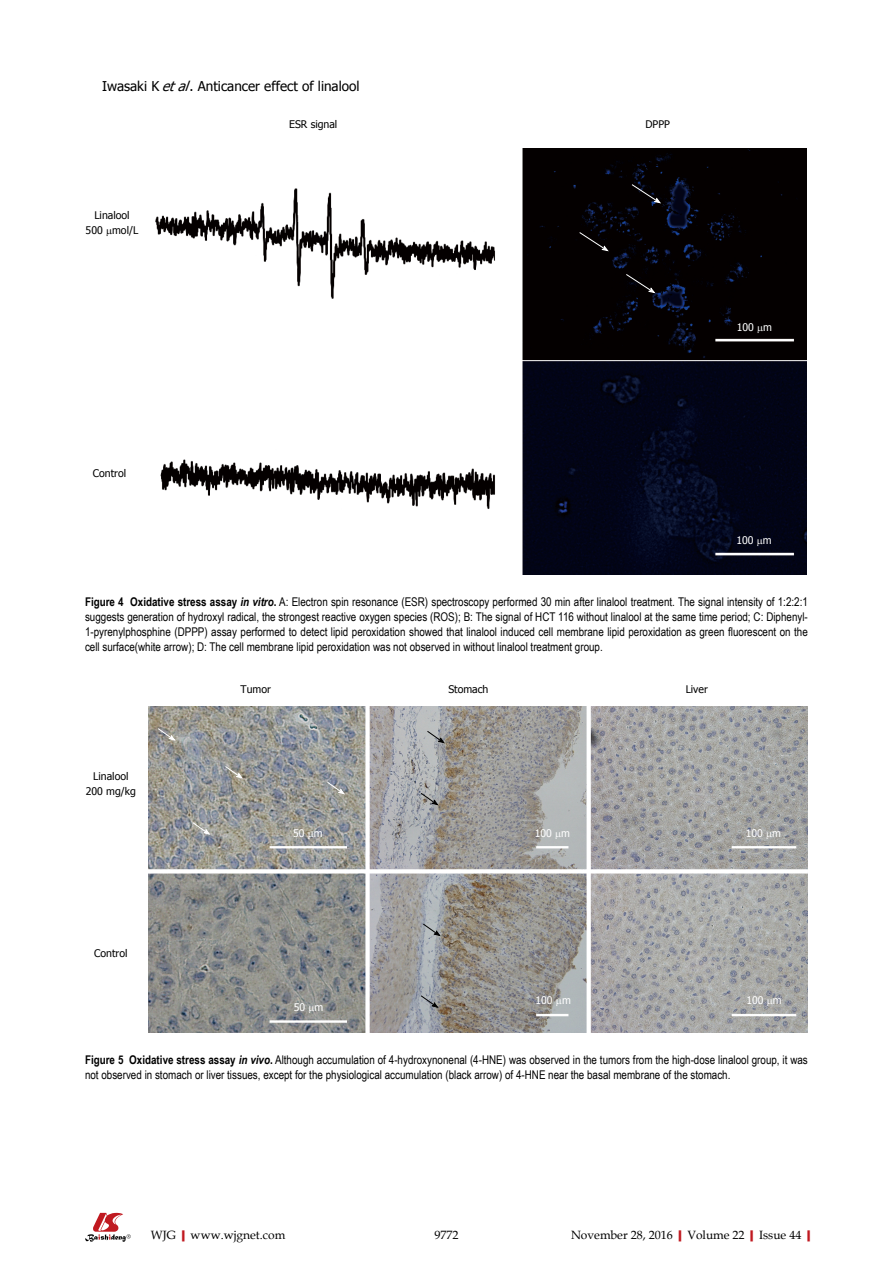
<style>
.page{position:relative;width:893px;height:1263px;background:#fff}
.page>*{position:absolute;margin:0;border:0;box-sizing:border-box;transform-origin:0 0}
.t1{font:13.5px "Tahoma";color:#000}
.t2{font:12px/15px "Arial Narrow";color:#000;text-align:justify}
.t3{font:12px "Book Antiqua";color:#000}
.t4{font:10.5px/15px "Tahoma";color:#000;text-align:center}
.t5{font:10.5px "Tahoma";color:#fff}
.s1{font-style:italic}
.s2{font-weight:700}
.s3{font-weight:700;font-style:italic}
.s4{font-weight:700;color:#c01920}
</style>
<div class="page">
<svg style="left:85px;top:1213px;width:46px;height:29px"></svg>
<img style="left:155px;top:149px;width:652px;height:425px">
<img style="left:148px;top:706px;width:660px;height:326px">
<svg style="left:626px;top:274px;width:29px;height:19px"></svg>
<svg style="left:579px;top:232px;width:29px;height:19px"></svg>
<svg style="left:631px;top:184px;width:29px;height:19px"></svg>
<svg style="left:148px;top:869px;width:660px;height:4px"></svg>
<div style="left:365px;top:702px;width:5px;height:332px;background:#fff"></div>
<svg style="left:587px;top:706px;width:4px;height:327px"></svg>
<svg style="left:158px;top:728px;width:17px;height:13px"></svg>
<svg style="left:225px;top:766px;width:17px;height:12px"></svg>
<svg style="left:192px;top:822px;width:18px;height:13px"></svg>
<svg style="left:327px;top:782px;width:17px;height:12px"></svg>
<svg style="left:427px;top:731px;width:17px;height:12px"></svg>
<svg style="left:421px;top:793px;width:17px;height:12px"></svg>
<svg style="left:423px;top:923px;width:17px;height:13px"></svg>
<svg style="left:420px;top:995px;width:18px;height:13px"></svg>
<svg style="left:758px;top:326px;width:5px;height:7px"></svg>
<svg style="left:757px;top:539px;width:6px;height:7px"></svg>
<svg style="left:308px;top:832px;width:6px;height:7px"></svg>
<svg style="left:309px;top:1006px;width:5px;height:7px"></svg>
<svg style="left:556px;top:832px;width:5px;height:7px"></svg>
<svg style="left:557px;top:999px;width:5px;height:7px"></svg>
<svg style="left:767px;top:832px;width:5px;height:7px"></svg>
<svg style="left:768px;top:999px;width:5px;height:7px"></svg>
<p class="t1" style="left:102px;top:77px;width:259px">Iwasaki K <span class="s1">etal</span>. Anticancer effect of linalool</p>
<p class="t4" style="left:86px;top:207px;width:54px">Linalool<br>500 mol/L</p>
<p class="t4" style="left:93px;top:465px;width:35px">Control</p>
<p class="t4" style="left:289px;top:116px;width:50px">ESR signal</p>
<p class="t4" style="left:645px;top:116px;width:26px">DPPP</p>
<p class="t5" style="left:737px;top:320px;width:37px">100 m</p>
<p class="t5" style="left:736px;top:533px;width:37px">100 m</p>
<p class="t2" style="left:85px;top:593px;width:724px"><span class="s2">Figure 4 Oxidative stress assay</span> <span class="s3">in vitro</span><span class="s2">.</span> A: Electron spin resonance (ESR) spectroscopy performed 30 min after linalool treatment. The signal intensity of 1:2:2:1 suggests generation of hydroxyl radical, the strongest reactive oxygen species (ROS); B: The signal of HCT 116 without linalool at the same time period; C: Diphenyl-1-pyrenylphosphine (DPPP) assay performed to detect lipid peroxidation showed that linalool induced cell membrane lipid peroxidation as green fluorescent on the cell surface(white arrow); D: The cell membrane lipid peroxidation was not observed in without linalool treatment group.</p>
<p class="t4" style="left:86px;top:768px;width:52px">Linalool<br>200 mg/kg</p>
<p class="t4" style="left:94px;top:945px;width:35px">Control</p>
<p class="t4" style="left:241px;top:681px;width:32px">Tumor</p>
<p class="t4" style="left:448px;top:681px;width:42px">Stomach</p>
<p class="t4" style="left:686px;top:681px;width:24px">Liver</p>
<p class="t5" style="left:293px;top:826px;width:31px">50 m</p>
<p class="t5" style="left:535px;top:826px;width:37px">100 m</p>
<p class="t5" style="left:746px;top:826px;width:37px">100 m</p>
<p class="t5" style="left:294px;top:1000px;width:31px">50 m</p>
<p class="t5" style="left:535px;top:993px;width:37px">100 m</p>
<p class="t5" style="left:746px;top:993px;width:37px">100 m</p>
<p class="t2" style="left:85px;top:1051px;width:724px"><span class="s2">Figure 5 Oxidative stress assay</span> <span class="s3">in vivo</span><span class="s2">.</span> Although accumulation of 4-hydroxynonenal (4-HNE) was observed in the tumors from the high-dose linalool group, it was not observed in stomach or liver tissues, except for the physiological accumulation (black arrow) of 4-HNE near the basal membrane of the stomach.</p>
<p class="t3" style="left:151px;top:1226px;width:136px">WJG<span class="s4">|</span>www.wjgnet.com</p>
<p class="t3" style="left:434px;top:1226px;width:25px">9772</p>
<p class="t3" style="left:571px;top:1226px;width:246px">November 28, 2016<span class="s4">|</span>Volume 22<span class="s4">|</span>Issue 44<span class="s4">|</span></p>
</div>
